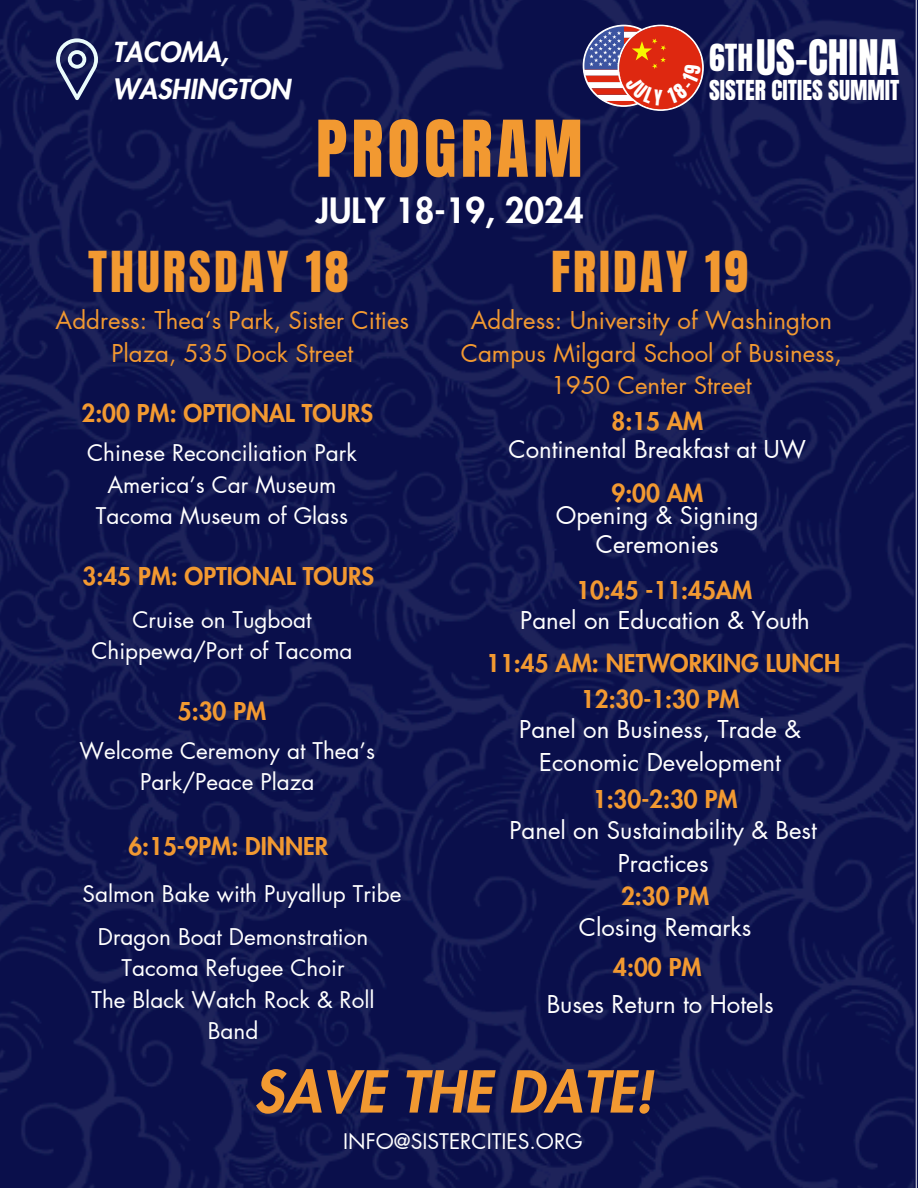
<style>
.page{position:relative;width:918px;height:1188px;background:#fff}
.page>*{position:absolute;margin:0;border:0;box-sizing:border-box;transform-origin:0 0}
.t1{font:66.6px "Anton";letter-spacing:.065em;color:#f29931}
.t2{font:italic 800 56.25px "Futura LT Pro";color:#f29931}
.t3{font:48px "Anton";letter-spacing:.065em;color:#f29931}
.t4{font:41.7px "Anton";color:#fff}
.t5{font:800 34.05px "Futura LT Pro";color:#fff}
.t6{font:italic 800 27px/37.2px "Futura LT Pro";color:#fff}
.t7{font:24px/32.7px "Futura LT Pro";color:#fff;text-align:center}
.t8{font:800 24px "Futura LT Pro";color:#f29931}
.t9{font:24px/32.7px "Futura LT Pro";color:#f29931;text-align:center}
.t10{font:23.4px "Anton";color:#fff}
.t11{font:22.5px/31.5px "Futura LT Pro";color:#fff;text-align:center}
.t12{font:21px "Futura LT Pro";color:#fff}
.s1{font-size:31.8px}
</style>
<div class="page">
<img style="left:0;top:0;width:916px;height:1188px">
<svg style="left:56px;top:38px;width:42px;height:62px;background:#4c557f"></svg>
<svg style="left:583px;top:25px;width:121px;height:86px;background:#ac4a4b"></svg>
<p class="t6" style="left:112px;top:34px;width:180px">TACOMA,<br>WASHINGTON</p>
<h3 class="t4" style="left:709px;top:28px;width:191px"><span class="s1">6TH</span>US-CHINA</h3>
<p class="t10" style="left:709px;top:74px;width:192px">SISTER CITIES SUMMIT</p>
<p class="t1" style="left:316px;top:101px;width:268px">PROGRAM</p>
<p class="t5" style="left:316px;top:195px;width:269px">JULY 18-19, 2024</p>
<p class="t3" style="left:88px;top:238px;width:262px">THURSDAY 18</p>
<p class="t3" style="left:551px;top:238px;width:199px">FRIDAY 19</p>
<h2 class="t9" style="left:56px;top:305px;width:355px">Address: Thea‘s Park, Sister Cities<br>Plaza, 535 Dock Street</h2>
<p class="t9" style="left:461px;top:305px;width:383px">Address: University of Washington<br>Campus Milgard School of Business,<br>1950 Center Street</p>
<p class="t8" style="left:82px;top:402px;width:293px">2:00 PM: OPTIONAL TOURS</p>
<p class="t11" style="left:87px;top:438px;width:271px">Chinese Reconciliation Park</p>
<p class="t11" style="left:108px;top:470px;width:230px">America’s Car Museum</p>
<p class="t11" style="left:96px;top:501px;width:254px">Tacoma Museum of Glass</p>
<p class="t8" style="left:83px;top:565px;width:293px">3:45 PM: OPTIONAL TOURS</p>
<p class="t11" style="left:91px;top:605px;width:263px">Cruise on Tugboat<br>Chippewa/Port of Tacoma</p>
<p class="t8" style="left:178px;top:700px;width:90px">5:30 PM</p>
<p class="t11" style="left:80px;top:736px;width:297px">Welcome Ceremony at Thea’s<br>Park/Peace Plaza</p>
<p class="t8" style="left:128px;top:835px;width:202px">6:15-9PM: DINNER</p>
<p class="t11" style="left:83px;top:879px;width:320px">Salmon Bake with Puyallup Tribe</p>
<p class="t11" style="left:98px;top:922px;width:272px">Dragon Boat Demonstration<br>Tacoma Refugee Choir</p>
<p class="t11" style="left:91px;top:985px;width:285px">The Black Watch Rock &amp; Roll<br>Band</p>
<p class="t8" style="left:611px;top:410px;width:93px">8:15 AM</p>
<p class="t7" style="left:509px;top:434px;width:299px">Continental Breakfast at UW</p>
<p class="t8" style="left:611px;top:482px;width:93px">9:00 AM</p>
<p class="t7" style="left:556px;top:503px;width:205px;line-height:28.2px">Opening &amp; Signing<br>Ceremonies</p>
<p class="t8" style="left:576px;top:580px;width:177px">10:45 -11:45AM</p>
<p class="t7" style="left:520px;top:604px;width:291px">Panel on Education &amp; Youth</p>
<p class="t8" style="left:486px;top:652px;width:355px">11:45 AM: NETWORKING LUNCH</p>
<p class="t8" style="left:581px;top:688px;width:160px">12:30-1:30 PM</p>
<p class="t7" style="left:519px;top:714px;width:283px">Panel on Business, Trade &amp;<br>Economic Development</p>
<p class="t8" style="left:593px;top:788px;width:146px">1:30-2:30 PM</p>
<p class="t7" style="left:509px;top:815px;width:309px">Panel on Sustainability &amp; Best<br>Practices</p>
<p class="t8" style="left:621px;top:885px;width:90px">2:30 PM</p>
<p class="t7" style="left:579px;top:912px;width:174px">Closing Remarks</p>
<p class="t8" style="left:613px;top:957px;width:90px">4:00 PM</p>
<p class="t7" style="left:547px;top:989px;width:228px">Buses Return to Hotels</p>
<p class="t2" style="left:254px;top:1066px;width:401px">SAVE THE DATE!</p>
<p class="t12" style="left:343px;top:1131px;width:241px">INFO@SISTERCITIES.ORG</p>
</div>
